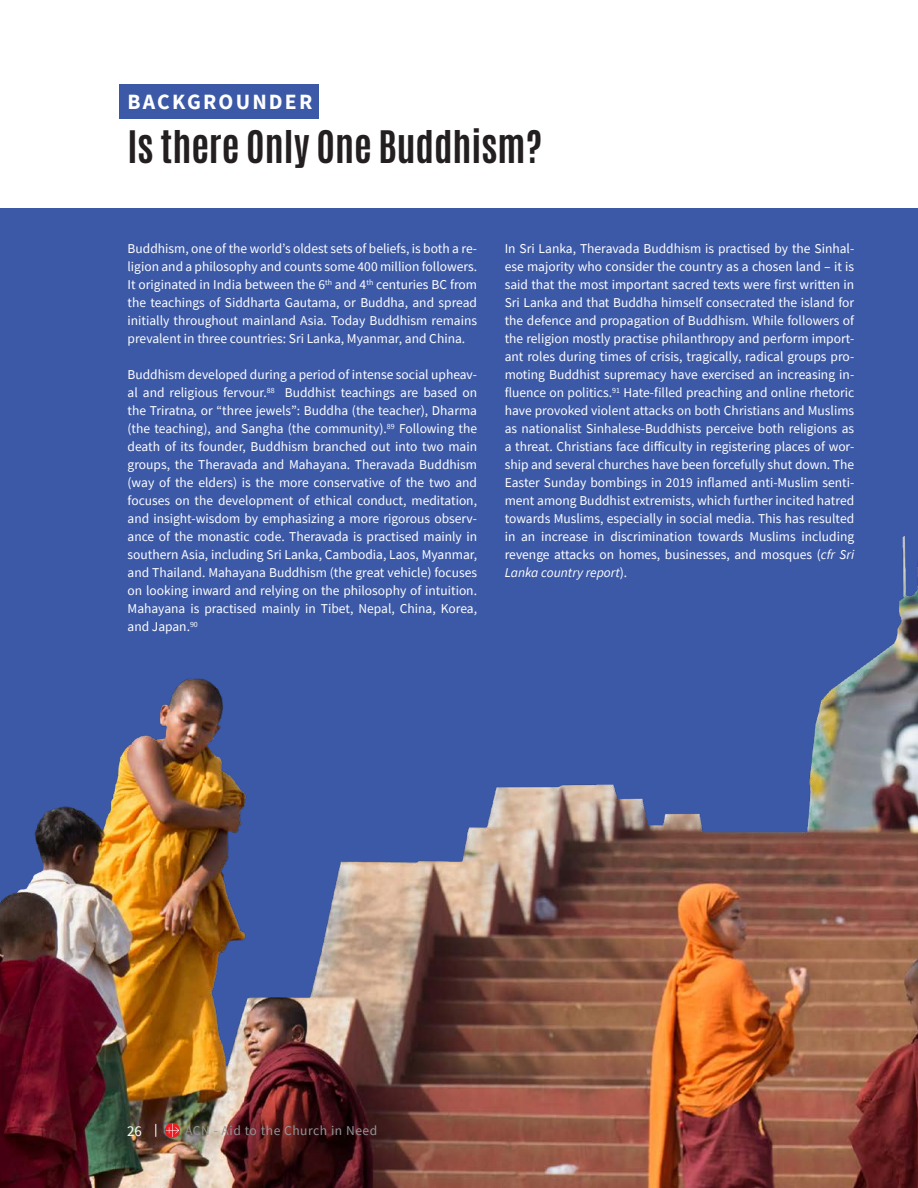
<style>
.page{position:relative;width:918px;height:1188px;background:#fff}
.page>*{position:absolute;margin:0;border:0;box-sizing:border-box;transform-origin:0 0}
.RFR_2023_h2_-_black{font:700 38.1px "Antonio";color:#231f20}
.RFR_2023_-_span_h2{font:700 21.75px "Source Sans Pro";letter-spacing:.1em;color:#fff}
.t1{font:14.85px "Source Sans Pro";color:#fff}
.RFR_2023_p_-_1_colum{font:13.5px/18px "Source Sans Pro";color:#fff;text-align:justify}
.t2{font:13.5px "Source Sans Pro";letter-spacing:.04em;color:#939598}
.s1{font-style:italic}
</style>
<div class="page">
<div style="left:0;top:209px;width:918px;height:979px;background:#3c59a7"></div>
<div style="left:119px;top:85px;width:200px;height:34px;background:#3c59a7"></div>
<img style="left:0;top:535px;width:918px;height:653px">
<svg style="left:155px;top:1124px;width:1px;height:13px"></svg>
<svg style="left:165px;top:1123px;width:15px;height:15px"></svg>
<svg style="left:166px;top:1124px;width:13px;height:13px"></svg>
<p class="RFR_2023_-_span_h2" style="left:128px;top:87px;width:186px">BACKGROUNDER</p>
<p class="RFR_2023_h2_-_black" style="left:128px;top:119px;width:416px">Is there Only One Buddhism?</p>
<p class="RFR_2023_p_-_1_colum" style="left:128px;top:240px;width:351px">Buddhism, one of the world’s oldest sets of beliefs, is both a re&shy;ligion and a philosophy and counts some 400 million followers.<br>It originated in India between the 6<sup>th</sup> and 4<sup>th</sup> centuries BC from the teachings of Siddharta Gautama, or Buddha, and spread initially throughout mainland Asia. Today Buddhism remains prevalent in three countries: Sri Lanka, Myanmar, and China.</p>
<p class="RFR_2023_p_-_1_colum" style="left:128px;top:366px;width:351px">Buddhism developed during a period of intense social upheav&shy;al and religious fervour.<sup>88</sup> Buddhist teachings are based on the Triratna<span class="s1">,</span> or “three jewels”: Buddha (the teacher), Dharma (the teaching), and Sangha (the community).<sup>89</sup> Following the death of its founder, Buddhism branched out into two main groups, the Theravada and Mahayana. Theravada Buddhism (way of the elders) is the more conservative of the two and focuses on the development of ethical conduct, meditation, and insight-wisdom by emphasizing a more rigorous observ&shy;ance of the monastic code. Theravada is practised mainly in southern Asia, including Sri Lanka, Cambodia, Laos, Myanmar, and Thailand. Mahayana Buddhism (the great vehicle) focuses on looking inward and relying on the philosophy of intuition.<br>Mahayana is practised mainly in Tibet, Nepal, China, Korea, and Japan.<sup>90</sup></p>
<p class="RFR_2023_p_-_1_colum" style="left:505px;top:240px;width:351px">In Sri Lanka, Theravada Buddhism is practised by the Sinhal&shy;ese majority who consider the country as a chosen land – it is said that the most important sacred texts were first written in Sri Lanka and that Buddha himself consecrated the island for the defence and propagation of Buddhism. While followers of the religion mostly practise philanthropy and perform import&shy;ant roles during times of crisis, tragically, radical groups pro&shy;moting Buddhist supremacy have exercised an increasing in&shy;fluence on politics.<sup>91</sup> Hate-filled preaching and online rhetoric have provoked violent attacks on both Christians and Muslims as nationalist Sinhalese-Buddhists perceive both religions as a threat. Christians face difficulty in registering places of wor&shy;ship and several churches have been forcefully shut down. The Easter Sunday bombings in 2019 inflamed anti-Muslim senti&shy;ment among Buddhist extremists, which further incited hatred towards Muslims, especially in social media. This has resulted in an increase in discrimination towards Muslims including revenge attacks on homes, businesses, and mosques (<span class="s1">cfr Sri Lanka country report</span>).</p>
<p class="t1" style="left:127px;top:1122px;width:16px">26</p>
<p class="t2" style="left:185px;top:1122px;width:194px">ACN - Aid to the Church in Need</p>
</div>
